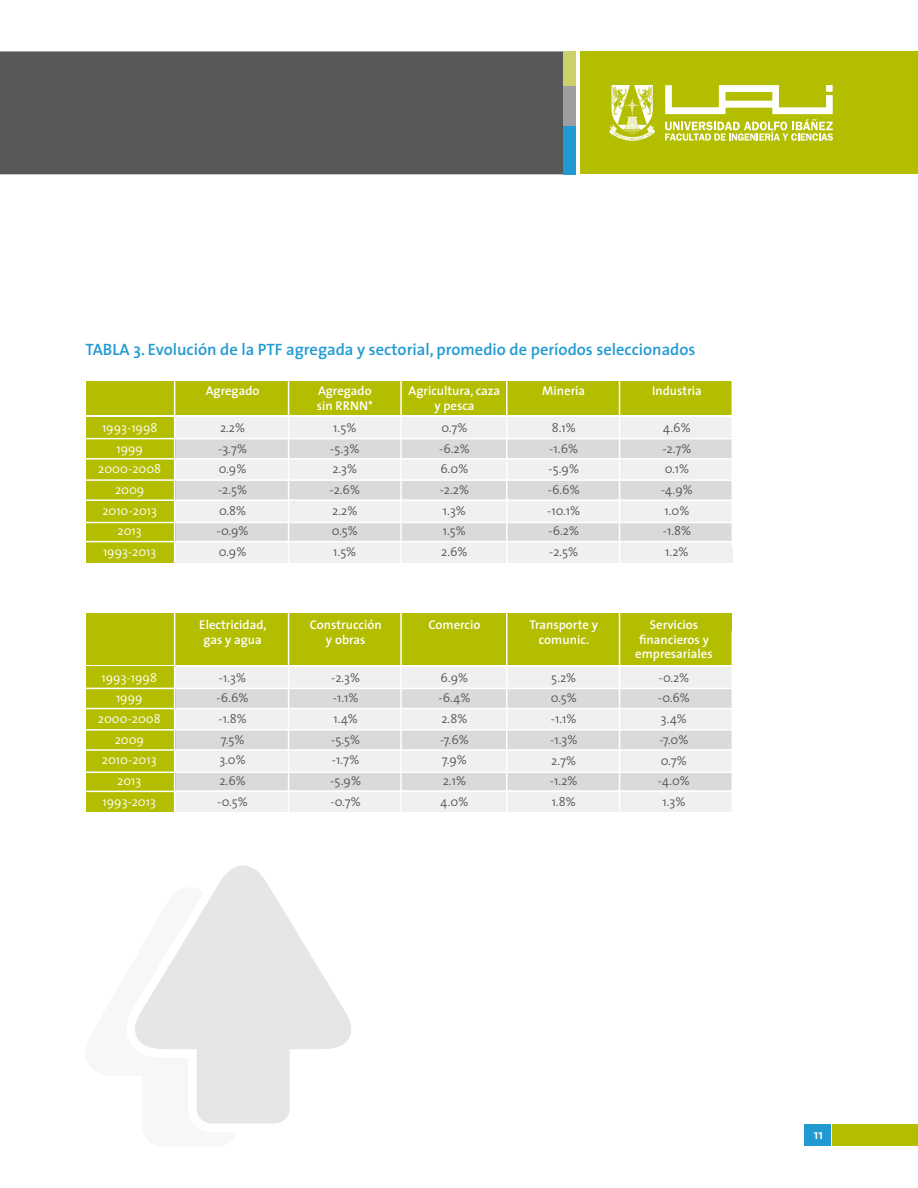
<style>
.page{position:relative;width:918px;height:1188px;background:#fff}
.page>*{position:absolute;margin:0;border:0;box-sizing:border-box;transform-origin:0 0}
.t1{font:600 16.5px "The Sans";color:#219ad2}
.t2{font:600 13.5px "The Sans";color:#fff}
.t3{font:300 12.75px/20.7px "The Sans";color:#58585a;text-align:center}
.t4{font:600 12.75px/15px "The Sans";color:#fff;text-align:center}
.t5{font:300 12.75px/20.7px "The Sans";color:#fff;text-align:center}
</style>
<div class="page">
<div style="left:0;top:51px;width:563px;height:123px;background:#58585a"></div>
<div style="left:563px;top:51px;width:13px;height:40px;background:#ccd069"></div>
<div style="left:580px;top:51px;width:338px;height:123px;background:#b4be00"></div>
<div style="left:563px;top:126px;width:13px;height:48px;background:#219ad2"></div>
<div style="left:563px;top:87px;width:13px;height:39px;background:#9c9e9f"></div>
<div style="left:833px;top:1125px;width:85px;height:21px;background:#b4be00"></div>
<div style="left:804px;top:1125px;width:27px;height:21px;background:#219ad2"></div>
<svg style="left:609px;top:85px;width:46px;height:56px"></svg>
<svg style="left:665px;top:85px;width:168px;height:56px"></svg>
<div style="left:86px;top:417px;width:646px;height:125px;background:#d9dadb"></div>
<div style="left:86px;top:417px;width:89px;height:146px;background:#b4be00"></div>
<div style="left:175px;top:417px;width:558px;height:22px;background:#f0f0f1"></div>
<div style="left:175px;top:459px;width:558px;height:21px;background:#f0f0f1"></div>
<div style="left:175px;top:501px;width:558px;height:21px;background:#f0f0f1"></div>
<div style="left:175px;top:542px;width:558px;height:21px;background:#f0f0f1"></div>
<div style="left:86px;top:382px;width:646px;height:33px;background:#b4be00"></div>
<hr style="left:77px;top:438px;width:656px;height:1px;background:#fff">
<hr style="left:77px;top:522px;width:656px;height:1px;background:#fff">
<hr style="left:77px;top:479px;width:656px;height:2px;background:#fff">
<hr style="left:78px;top:458px;width:655px;height:2px;background:#fff">
<hr style="left:78px;top:541px;width:655px;height:1px;background:#fff">
<hr style="left:78px;top:499px;width:655px;height:2px;background:#fff">
<hr style="left:174px;top:381px;width:1px;height:187px;background:#fff">
<hr style="left:288px;top:381px;width:1px;height:187px;background:#fff">
<hr style="left:400px;top:381px;width:2px;height:187px;background:#fff">
<hr style="left:506px;top:381px;width:2px;height:187px;background:#fff">
<hr style="left:619px;top:381px;width:1px;height:187px;background:#fff">
<hr style="left:732px;top:381px;width:1px;height:167px;background:#fff">
<div style="left:86px;top:667px;width:646px;height:125px;background:#d9dadb"></div>
<div style="left:86px;top:667px;width:89px;height:145px;background:#b4be00"></div>
<div style="left:175px;top:667px;width:558px;height:21px;background:#f0f0f1"></div>
<div style="left:175px;top:709px;width:558px;height:21px;background:#f0f0f1"></div>
<div style="left:175px;top:791px;width:558px;height:21px;background:#f0f0f1"></div>
<div style="left:175px;top:750px;width:558px;height:22px;background:#f0f0f1"></div>
<div style="left:86px;top:613px;width:646px;height:51px;background:#b4be00"></div>
<hr style="left:77px;top:688px;width:656px;height:1px;background:#fff">
<hr style="left:77px;top:772px;width:656px;height:1px;background:#fff">
<hr style="left:77px;top:729px;width:656px;height:2px;background:#fff">
<hr style="left:78px;top:708px;width:655px;height:1px;background:#fff">
<hr style="left:78px;top:791px;width:655px;height:1px;background:#fff">
<hr style="left:78px;top:749px;width:655px;height:2px;background:#fff">
<hr style="left:174px;top:612px;width:1px;height:202px;background:#fff">
<hr style="left:288px;top:612px;width:1px;height:202px;background:#fff">
<hr style="left:400px;top:612px;width:2px;height:202px;background:#fff">
<hr style="left:506px;top:612px;width:2px;height:202px;background:#fff">
<hr style="left:619px;top:612px;width:1px;height:202px;background:#fff">
<hr style="left:732px;top:631px;width:1px;height:187px;background:#fff">
<svg style="left:135px;top:865px;width:216px;height:259px;fill:#e6e6e6"></svg>
<p class="t1" style="left:85px;top:336px;width:612px">TABLA 3. Evolución de la PTF agregada y sectorial, promedio de períodos seleccionados</p>
<p class="t4" style="left:206px;top:383px;width:55px">Agregado</p>
<p class="t4" style="left:542px;top:383px;width:45px">Minería</p>
<p class="t4" style="left:652px;top:383px;width:51px">Industria</p>
<p class="t3" style="left:330px;top:417px;width:32px;text-align:left">1.5% -5.3%<br>2.3% -2.6%<br>2.2%<br>0.5%<br>1.5%</p>
<p class="t4" style="left:317px;top:383px;width:58px;text-align:left">Agregado sin RRNN*</p>
<p class="t4" style="left:409px;top:383px;width:93px">Agricultura, caza y pesca</p>
<p class="t5" style="left:98px;top:417px;width:64px">1993-1998<br>1999<br>2000-2008<br>2009<br>2010-2013<br>2013<br>1993-2013</p>
<p class="t3" style="left:217px;top:417px;width:34px;text-align:left">2.2% -3.7%<br>0.9% -2.5%<br>0.8% -0.9%<br>0.9%</p>
<p class="t3" style="left:547px;top:417px;width:35px">8.1% -1.6% -5.9% -6.6% -10.1% -6.2% -2.5%</p>
<p class="t3" style="left:661px;top:417px;width:33px">4.6% -2.7%<br>0.1% -4.9%<br>1.0% -1.8%<br>1.2%</p>
<p class="t3" style="left:439px;top:417px;width:32px">0.7% -6.2%<br>6.0% -2.2%<br>1.3%<br>1.5%<br>2.6%</p>
<p class="t4" style="left:310px;top:616px;width:73px">Construcción y obras</p>
<p class="t4" style="left:199px;top:616px;width:69px">Electricidad, gas y agua</p>
<p class="t4" style="left:530px;top:616px;width:70px">Transporte y comunic.</p>
<p class="t4" style="left:635px;top:616px;width:79px">Servicios financieros y empresariales</p>
<p class="t3" style="left:330px;top:667px;width:32px;text-align:left">-2.3% -1.1%<br>1.4% -5.5% -1.7% -5.9% -0.7%</p>
<p class="t4" style="left:428px;top:616px;width:53px">Comercio</p>
<p class="t5" style="left:98px;top:667px;width:64px">1993-1998<br>1999<br>2000-2008<br>2009<br>2010-2013<br>2013<br>1993-2013</p>
<p class="t3" style="left:217px;top:667px;width:34px">-1.3% -6.6% -1.8%<br>7.5%<br>3.0%<br>2.6% -0.5%</p>
<p class="t3" style="left:438px;top:667px;width:34px">6.9% -6.4%<br>2.8% -7.6%<br>7.9%<br>2.1%<br>4.0%</p>
<p class="t3" style="left:550px;top:667px;width:29px;text-align:justify">5.2% 0.5% -1.1% -1.3% 2.7% -1.2% 1.8%</p>
<p class="t3" style="left:658px;top:667px;width:34px">-0.2% -0.6%<br>3.4% -7.0%<br>0.7% -4.0%<br>1.3%</p>
<p class="t2" style="left:814px;top:1123px;width:11px">11</p>
</div>
